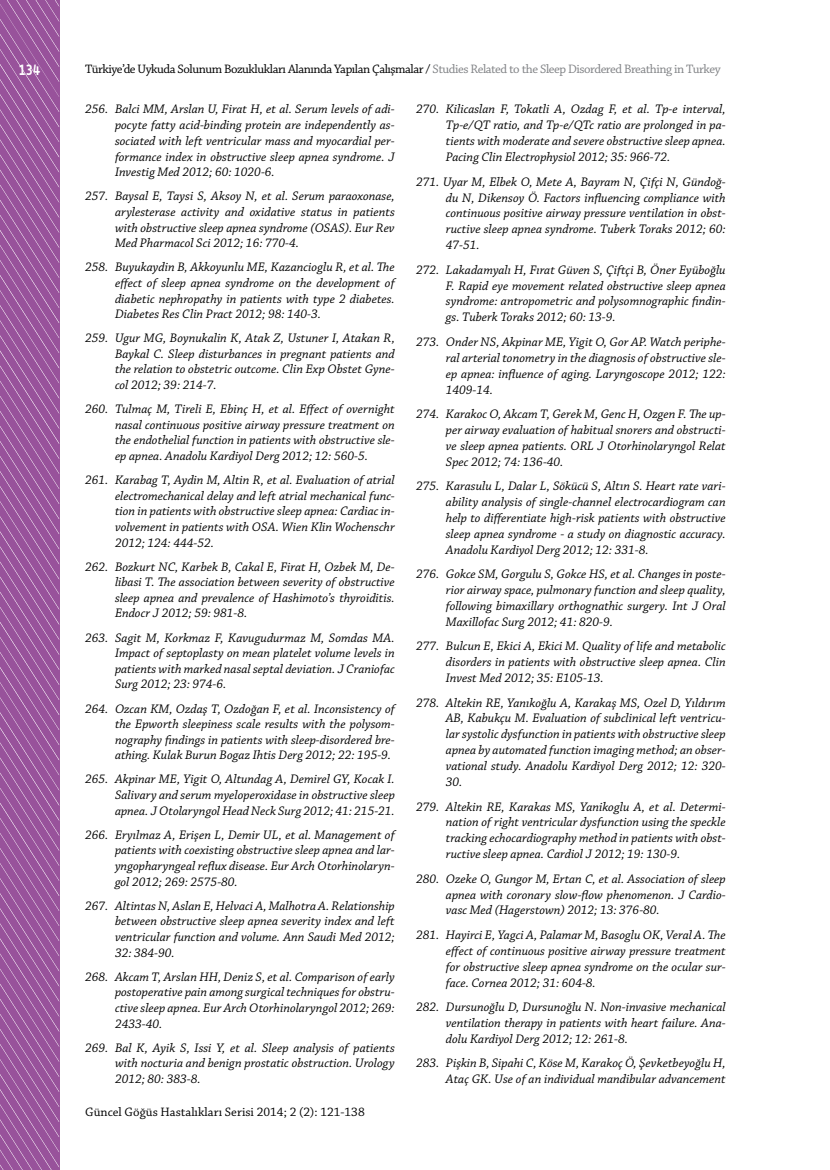
<style>
.page{position:relative;width:830px;height:1170px;background:#fff}
.page>*{position:absolute;margin:0;border:0;box-sizing:border-box;transform-origin:0 0}
.t1{font:700 15px "Alwyn";color:#fff;scale:.85 1}
.t2{font:italic 13.05px/15.9px "Chaparral Pro";color:#000;text-align:justify}
.t3{font:12.9px "Chaparral Pro";letter-spacing:-.035em;color:#000}
.t4{font:12.9px "Chaparral Pro";color:#000}
.s1{color:#808285}
</style>
<div class="page">
<svg style="left:0;top:0;width:59px;height:1169px;background:#9d5ba0"></svg>
<p class="t1" style="left:18px;top:61px;width:28px">134</p>
<p class="t3" style="left:85px;top:62px;width:636px">Türkiye’de Uykuda Solunum Bozuklukları Alanında Yapılan Çalışmalar / <span class="s1">Studies Related to the Sleep Disordered Breathing in Turkey</span></p>
<p class="t2" style="left:115px;top:102px;width:281px;text-indent:-30px">256. Balci MM, Arslan U, Firat H, et al. Serum levels of adi&shy;pocyte fatty acid-binding protein are independently as&shy;sociated with left ventricular mass and myocardial per&shy;formance index in obstructive sleep apnea syndrome. J Investig Med 2012; 60: 1020-6.</p>
<p class="t2" style="left:115px;top:189px;width:281px;text-indent:-30px">257. Baysal E, Taysi S, Aksoy N, et al. Serum paraoxonase, arylesterase activity and oxidative status in patients with obstructive sleep apnea syndrome (OSAS). Eur Rev Med Pharmacol Sci 2012; 16: 770-4.</p>
<p class="t2" style="left:115px;top:260px;width:281px;text-indent:-30px">258. Buyukaydin B, Akkoyunlu ME, Kazancioglu R, et al. The effect of sleep apnea syndrome on the development of diabetic nephropathy in patients with type 2 diabetes.<br>Diabetes Res Clin Pract 2012; 98: 140-3.</p>
<p class="t2" style="left:115px;top:331px;width:281px;text-indent:-30px">259. Ugur MG, Boynukalin K, Atak Z, Ustuner I, Atakan R, Baykal C. Sleep disturbances in pregnant patients and the relation to obstetric outcome. Clin Exp Obstet Gyne&shy;col 2012; 39: 214-7.</p>
<p class="t2" style="left:115px;top:402px;width:281px;text-indent:-30px">260. Tulmaç M, Tireli E, Ebinç H, et al. Effect of overnight nasal continuous positive airway pressure treatment on the endothelial function in patients with obstructive sle&shy;ep apnea. Anadolu Kardiyol Derg 2012; 12: 560-5.</p>
<p class="t2" style="left:115px;top:472px;width:281px;text-indent:-30px">261. Karabag T, Aydin M, Altin R, et al. Evaluation of atrial electromechanical delay and left atrial mechanical func&shy;tion in patients with obstructive sleep apnea: Cardiac in&shy;volvement in patients with OSA. Wien Klin Wochenschr 2012; 124: 444-52.</p>
<p class="t2" style="left:115px;top:559px;width:281px;text-indent:-30px">262. Bozkurt NC, Karbek B, Cakal E, Firat H, Ozbek M, De&shy;libasi T. The association between severity of obstructive sleep apnea and prevalence of Hashimoto’s thyroiditis.<br>Endocr J 2012; 59: 981-8.</p>
<p class="t2" style="left:115px;top:630px;width:281px;text-indent:-30px">263. Sagit M, Korkmaz F, Kavugudurmaz M, Somdas MA.<br>Impact of septoplasty on mean platelet volume levels in patients with marked nasal septal deviation. J Craniofac Surg 2012; 23: 974-6.</p>
<p class="t2" style="left:115px;top:701px;width:281px;text-indent:-30px">264. Ozcan KM, Ozdaş T, Ozdoğan F, et al. Inconsistency of the Epworth sleepiness scale results with the polysom&shy;nography findings in patients with sleep-disordered bre&shy;athing. Kulak Burun Bogaz Ihtis Derg 2012; 22: 195-9.</p>
<p class="t2" style="left:115px;top:772px;width:281px;text-indent:-30px">265. Akpinar ME, Yigit O, Altundag A, Demirel GY, Kocak I.<br>Salivary and serum myeloperoxidase in obstructive sleep apnea. J Otolaryngol Head Neck Surg 2012; 41: 215-21.</p>
<p class="t2" style="left:115px;top:827px;width:281px;text-indent:-30px">266. Eryılmaz A, Erişen L, Demir UL, et al. Management of patients with coexisting obstructive sleep apnea and lar&shy;yngopharyngeal reflux disease. Eur Arch Otorhinolaryn&shy;gol 2012; 269: 2575-80.</p>
<p class="t2" style="left:115px;top:898px;width:281px;text-indent:-30px">267. Altintas N, Aslan E, Helvaci A, Malhotra A. Relationship between obstructive sleep apnea severity index and left ventricular function and volume. Ann Saudi Med 2012; 32: 384-90.</p>
<p class="t2" style="left:115px;top:969px;width:281px;text-indent:-30px">268. Akcam T, Arslan HH, Deniz S, et al. Comparison of early postoperative pain among surgical techniques for obstru&shy;ctive sleep apnea. Eur Arch Otorhinolaryngol 2012; 269:<br>2433-40.</p>
<p class="t2" style="left:115px;top:1040px;width:281px;text-indent:-30px">269. Bal K, Ayik S, Issi Y, et al. Sleep analysis of patients with nocturia and benign prostatic obstruction. Urology 2012; 80: 383-8.</p>
<p class="t2" style="left:445px;top:102px;width:281px;text-indent:-30px">270. Kilicaslan F, Tokatli A, Ozdag F, et al. Tp-e interval, Tp-e/QT ratio, and Tp-e/QTc ratio are prolonged in pa&shy;tients with moderate and severe obstructive sleep apnea.<br>Pacing Clin Electrophysiol 2012; 35: 966-72.</p>
<p class="t2" style="left:445px;top:174px;width:281px;text-indent:-30px">271. Uyar M, Elbek O, Mete A, Bayram N, Çifçi N, Gündoğ&shy;du N, Dikensoy Ö. Factors influencing compliance with continuous positive airway pressure ventilation in obst&shy;ructive sleep apnea syndrome. Tuberk Toraks 2012; 60:<br>47-51.</p>
<p class="t2" style="left:445px;top:262px;width:281px;text-indent:-30px">272. Lakadamyalı H, Fırat Güven S, Çiftçi B, Öner Eyüboğlu F. Rapid eye movement related obstructive sleep apnea syndrome: antropometric and polysomnographic findin&shy;gs. Tuberk Toraks 2012; 60: 13-9.</p>
<p class="t2" style="left:445px;top:334px;width:281px;text-indent:-30px">273. Onder NS, Akpinar ME, Yigit O, Gor AP. Watch periphe&shy;ral arterial tonometry in the diagnosis of obstructive sle&shy;ep apnea: influence of aging. Laryngoscope 2012; 122:<br>1409-14.</p>
<p class="t2" style="left:445px;top:406px;width:281px;text-indent:-30px">274. Karakoc O, Akcam T, Gerek M, Genc H, Ozgen F. The up&shy;per airway evaluation of habitual snorers and obstructi&shy;ve sleep apnea patients. ORL J Otorhinolaryngol Relat Spec 2012; 74: 136-40.</p>
<p class="t2" style="left:445px;top:478px;width:281px;text-indent:-30px">275. Karasulu L, Dalar L, Sökücü S, Altın S. Heart rate vari&shy;ability analysis of single-channel electrocardiogram can help to differentiate high-risk patients with obstructive sleep apnea syndrome - a study on diagnostic accuracy.<br>Anadolu Kardiyol Derg 2012; 12: 331-8.</p>
<p class="t2" style="left:445px;top:566px;width:281px;text-indent:-30px">276. Gokce SM, Gorgulu S, Gokce HS, et al. Changes in poste&shy;rior airway space, pulmonary function and sleep quality, following bimaxillary orthognathic surgery. Int J Oral Maxillofac Surg 2012; 41: 820-9.</p>
<p class="t2" style="left:445px;top:638px;width:281px;text-indent:-30px">277. Bulcun E, Ekici A, Ekici M. Quality of life and metabolic disorders in patients with obstructive sleep apnea. Clin Invest Med 2012; 35: E105-13.</p>
<p class="t2" style="left:445px;top:695px;width:281px;text-indent:-30px">278. Altekin RE, Yanıkoğlu A, Karakaş MS, Ozel D, Yıldırım AB, Kabukçu M. Evaluation of subclinical left ventricu&shy;lar systolic dysfunction in patients with obstructive sleep apnea by automated function imaging method; an obser&shy;vational study. Anadolu Kardiyol Derg 2012; 12: 320- 30.</p>
<p class="t2" style="left:445px;top:798px;width:281px;text-indent:-30px">279. Altekin RE, Karakas MS, Yanikoglu A, et al. Determi&shy;nation of right ventricular dysfunction using the speckle tracking echocardiography method in patients with obst&shy;ructive sleep apnea. Cardiol J 2012; 19: 130-9.</p>
<p class="t2" style="left:445px;top:871px;width:281px;text-indent:-30px">280. Ozeke O, Gungor M, Ertan C, et al. Association of sleep apnea with coronary slow-flow phenomenon. J Cardio&shy;vasc Med (Hagerstown) 2012; 13: 376-80.</p>
<p class="t2" style="left:445px;top:927px;width:281px;text-indent:-30px">281. Hayirci E, Yagci A, Palamar M, Basoglu OK, Veral A. The effect of continuous positive airway pressure treatment for obstructive sleep apnea syndrome on the ocular sur&shy;face. Cornea 2012; 31: 604-8.</p>
<p class="t2" style="left:445px;top:999px;width:281px;text-indent:-30px">282. Dursunoğlu D, Dursunoğlu N. Non-invasive mechanical ventilation therapy in patients with heart failure. Ana&shy;dolu Kardiyol Derg 2012; 12: 261-8.</p>
<p class="t2" style="left:416px;top:1055px;width:311px;text-align:right">283. Pişkin B, Sipahi C, Köse M, Karakoç Ö, Şevketbeyoğlu H,<br>Ataç GK. Use of an individual mandibular advancement</p>
<p class="t4" style="left:85px;top:1104px;width:281px">Güncel Göğüs Hastalıkları Serisi 2014; 2 (2): 121-138</p>
</div>
